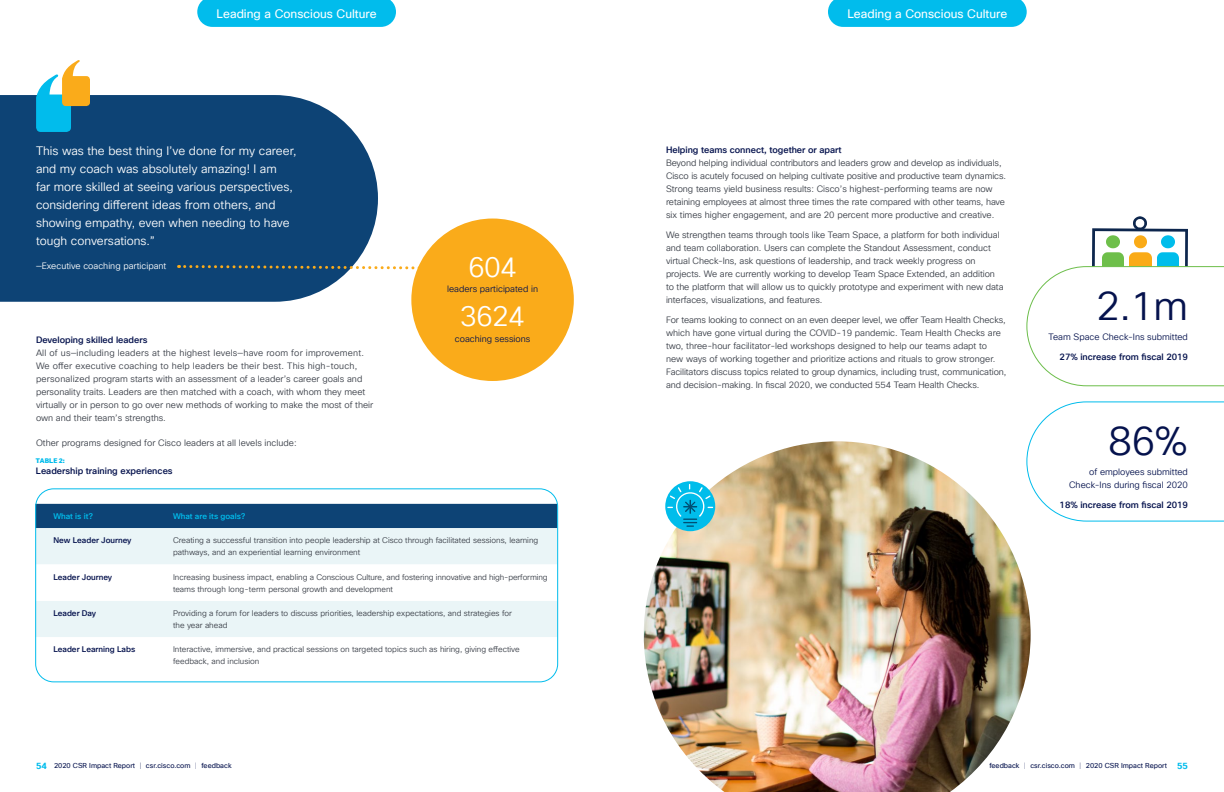
<style>
.page{position:relative;width:1224px;height:792px;background:#fff}
.page>*{position:absolute;margin:0;border:0;box-sizing:border-box;transform-origin:0 0}
.Bubble_Title_White-L{font:40px "Cisco Sans TT Light";color:#05124d}
.Bubble_Title_White-M{font:28px "Cisco Sans TT Light";letter-spacing:-.03em;color:#fff}
.t1{font:12px/18px "Cisco Sans TT Light";color:#fff}
.t2{font:12px "Cisco Sans TT";color:#fff}
.Body_Copy{font:9px/13px "Cisco Sans TT Light";letter-spacing:-.005em;color:#393e47}
.Body_Copy-2{font:9px/13px "Cisco Sans TT Light";color:#05124d;text-align:right}
.Interior-H3{font:500 9px "Cisco Sans TT";color:#05124d}
.Body_Copy-3{font:500 9px "Cisco Sans TT";color:#05124d}
.t3{font:9px "Cisco Sans TT Light";color:#fff}
.Interior-H2{font:500 9px "Cisco Sans TT";color:#05124d}
.Body_Copy-4{font:8px/12px "Cisco Sans TT Light";color:#393e47}
.Body_Copy-5{font:500 8px "Cisco Sans TT";color:#05124d}
.Body_Copy-6{font:500 8px "Cisco Sans TT";color:#01bcec}
.t4{font:7px "Cisco Sans TT";color:#05124d}
.Interior-H2-2{font:800 6.5px "Cisco Sans TT";letter-spacing:.01em;color:#01bcec}
.s1{font-weight:700;font-size:9px;color:#01bcec}
.s2{font-weight:100}
</style>
<div class="page">
<div style="left:197px;top:0;width:199px;height:27px;background:#01bcec"></div>
<div style="left:828px;top:0;width:199px;height:27px;background:#01bcec"></div>
<div style="left:0;top:95px;width:378px;height:207px;background:#0d4375"></div>
<svg style="left:36px;top:60px;width:54px;height:72px"></svg>
<div style="left:411px;top:219px;width:163px;height:162px;background:#faab1a;border-radius:50%"></div>
<svg style="left:179px;top:264px;width:241px;height:7px"></svg>
<img style="left:644px;top:441px;width:387px;height:351px">
<svg style="left:1027px;top:216px;width:197px;height:170px"></svg>
<svg style="left:1027px;top:402px;width:197px;height:119px"></svg>
<svg style="left:665px;top:481px;width:50px;height:50px"></svg>
<svg style="left:667px;top:484px;width:46px;height:43px;background:#29c0e4"></svg>
<div style="left:37px;top:504px;width:519px;height:24px;background:#0d4375"></div>
<div style="left:37px;top:528px;width:519px;height:36px;background:#eaf5f7"></div>
<svg style="left:35px;top:601px;width:522px;height:72px"></svg>
<div style="left:35px;top:489px;width:523px;height:193px;border:1px solid #01bcec;border-radius:18px"></div>
<h3 class="t2" style="left:217px;top:6px;width:162px">Leading a Conscious Culture</h3>
<h3 class="t2" style="left:847px;top:6px;width:162px">Leading a Conscious Culture</h3>
<p class="t1" style="left:36px;top:142px;width:262px">This was the best thing I’ve done for my career, and my coach was absolutely amazing! I am<br>far more skilled at seeing various perspectives, considering different ideas from others, and showing empathy, even when needing to have tough conversations.”</p>
<p class="t3" style="left:36px;top:260px;width:132px">—Executive coaching participant</p>
<p class="Bubble_Title_White-M" style="left:468px;top:249px;width:50px">604</p>
<p class="Bubble_Title_White-M" style="left:460px;top:298px;width:66px">3624</p>
<p class="Body_Copy-2" style="left:447px;top:283px;width:93px">leaders participated in</p>
<p class="Interior-H3" style="left:36px;top:334px;width:113px">Developing skilled leaders</p>
<p class="Body_Copy" style="left:36px;top:347px;width:339px">All of us—including leaders at the highest levels—have room for improvement.<br>We offer executive coaching to help leaders be their best. This high-touch, personalized program starts with an assessment of a leader’s career goals and personality traits. Leaders are then matched with a coach, with whom they meet virtually or in person to go over new methods of working to make the most of their own and their team’s strengths.</p>
<p class="Body_Copy" style="left:36px;top:437px;width:262px">Other programs designed for Cisco leaders at all levels include:</p>
<p class="Body_Copy-2" style="left:455px;top:332px;width:77px">coaching sessions</p>
<p class="Interior-H2-2" style="left:36px;top:456px;width:30px">TABLE 2:</p>
<p class="Interior-H2" style="left:36px;top:465px;width:138px">Leadership training experiences</p>
<p class="Body_Copy-6" style="left:53px;top:511px;width:41px">What is it?</p>
<p class="Body_Copy-6" style="left:173px;top:511px;width:74px">What are its goals?</p>
<p class="Body_Copy-5" style="left:53px;top:535px;width:80px">New Leader Journey</p>
<p class="Body_Copy-4" style="left:173px;top:535px;width:367px">Creating a successful transition into people leadership at Cisco through facilitated sessions, learning pathways, and an experiential learning environment</p>
<p class="Body_Copy-5" style="left:53px;top:572px;width:60px">Leader Journey</p>
<p class="Body_Copy-4" style="left:173px;top:571px;width:376px">Increasing business impact, enabling a Conscious Culture, and fostering innovative and high-performing teams through long-term personal growth and development</p>
<p class="Body_Copy-5" style="left:53px;top:608px;width:44px">Leader Day</p>
<p class="Body_Copy-4" style="left:173px;top:608px;width:340px">Providing a forum for leaders to discuss priorities, leadership expectations, and strategies for the year ahead</p>
<p class="Body_Copy-5" style="left:53px;top:644px;width:83px">Leader Learning Labs</p>
<p class="Body_Copy-4" style="left:173px;top:644px;width:348px">Interactive, immersive, and practical sessions on targeted topics such as hiring, giving effective feedback, and inclusion</p>
<p class="Interior-H3" style="left:666px;top:144px;width:177px">Helping teams connect, together or apart</p>
<p class="Body_Copy" style="left:666px;top:157px;width:342px">Beyond helping individual contributors and leaders grow and develop as individuals, Cisco is acutely focused on helping cultivate positive and productive team dynamics.<br>Strong teams yield business results: Cisco’s highest-performing teams are now retaining employees at almost three times the rate compared with other teams, have six times higher engagement, and are 20 percent more productive and creative.</p>
<p class="Body_Copy" style="left:666px;top:229px;width:339px">We strengthen teams through tools like Team Space, a platform for both individual and team collaboration. Users can complete the Standout Assessment, conduct virtual Check-Ins, ask questions of leadership, and track weekly progress on projects. We are currently working to develop Team Space Extended, an addition to the platform that will allow us to quickly prototype and experiment with new data interfaces, visualizations, and features.</p>
<p class="Body_Copy" style="left:666px;top:314px;width:342px">For teams looking to connect on an even deeper level, we offer Team Health Checks, which have gone virtual during the COVID-19 pandemic. Team Health Checks are two, three-hour facilitator-led workshops designed to help our teams adapt to new ways of working together and prioritize actions and rituals to grow stronger.<br>Facilitators discuss topics related to group dynamics, including trust, communication, and decision-making. In fiscal 2020, we conducted 554 Team Health Checks.</p>
<p class="Bubble_Title_White-L" style="left:1096px;top:280px;width:93px">2.1m</p>
<p class="Body_Copy-2" style="left:1049px;top:331px;width:141px">Team Space Check-Ins submitted</p>
<p class="Body_Copy-3" style="left:1060px;top:351px;width:130px">27% increase from fiscal 2019</p>
<p class="Bubble_Title_White-L" style="left:1108px;top:415px;width:81px">86%</p>
<p class="Body_Copy-2" style="left:1069px;top:466px;width:120px">of employees submitted<br>Check-Ins during fiscal 2020</p>
<p class="Body_Copy-3" style="left:1060px;top:499px;width:130px">18% increase from fiscal 2019</p>
<p class="t4" style="left:36px;top:761px;width:197px"><span class="s1">54</span> 2020 CSR Impact Report <span class="s2">|</span> csr.cisco.com <span class="s2">|</span> feedback</p>
<p class="t4" style="left:989px;top:761px;width:200px">feedback <span class="s2">|</span> csr.cisco.com <span class="s2">|</span> 2020 CSR Impact Report <span class="s1">55</span></p>
</div>
